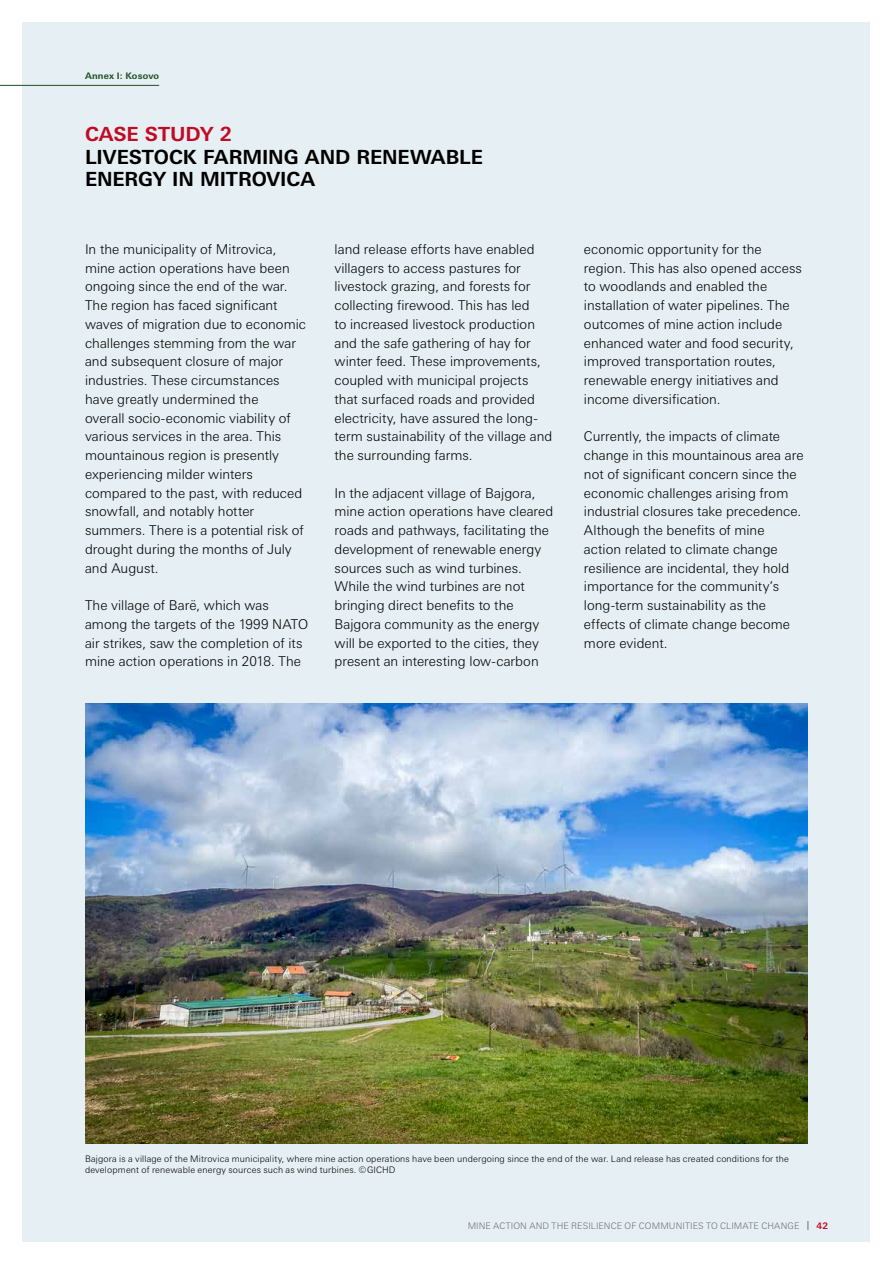
<style>
.page{position:relative;width:893px;height:1263px;background:#fff}
.page>*{position:absolute;margin:0;border:0;box-sizing:border-box;transform-origin:0 0}
.Subtitle_UNIV_Bold_13pts_black{font:700 19.5px/22.5px "Linotype Univers Basic";letter-spacing:-.005em;color:#000}
.Body_unjustified{font:300 13.5px/18.8px "Linotype Univers Basic";color:#000}
.Captions_UNV_Light_6pts_black{font:300 9px/10.8px "Linotype Univers Basic";letter-spacing:.015em;color:#000}
.t1{font:300 9px "Linotype Univers Basic";letter-spacing:.01em;color:#706f6f}
.Header_UNIV_6pts_Bold_green{font:700 9px "Linotype Univers Basic";letter-spacing:.015em;color:#1f4e24}
.t2{font:700 9px "Linotype Univers Basic";color:#c10b25}
.s1{color:#c10b25}
</style>
<div class="page">
<div style="left:23px;top:23px;width:847px;height:1219px;background:#e6f0f4"></div>
<img style="left:85px;top:704px;width:723px;height:440px">
<hr style="left:0;top:85px;width:159px;height:1px;background:#1f4e24">
<p class="Header_UNIV_6pts_Bold_green" style="left:85px;top:70px;width:76px">Annex I: Kosovo</p>
<p class="Subtitle_UNIV_Bold_13pts_black" style="left:85px;top:123px;width:399px"><span class="s1">CASE STUDY 2<br></span>LIVESTOCK FARMING AND RENEWABLE<br>ENERGY IN MITROVICA</p>
<p class="Body_unjustified" style="left:85px;top:240px;width:222px">In the municipality of Mitrovica, mine action operations have been ongoing since the end of the war.<br>The region has faced significant waves of migration due to economic challenges stemming from the war and subsequent closure of major industries. These circumstances have greatly undermined the<br>overall socio-economic viability of various services in the area. This mountainous region is presently experiencing milder winters compared to the past, with reduced snowfall, and notably hotter summers. There is a potential risk of drought during the months of July and August.</p>
<p class="Body_unjustified" style="left:85px;top:596px;width:225px">The village of Barë, which was among the targets of the 1999 NATO air strikes, saw the completion of its mine action operations in 2018. The</p>
<p class="Body_unjustified" style="left:334px;top:240px;width:219px">land release efforts have enabled villagers to access pastures for livestock grazing, and forests for collecting firewood. This has led<br>to increased livestock production and the safe gathering of hay for winter feed. These improvements, coupled with municipal projects that surfaced roads and provided electricity, have assured the long&shy;term sustainability of the village and the surrounding farms.</p>
<p class="Body_unjustified" style="left:334px;top:483px;width:220px">In the adjacent village of Bajgora, mine action operations have cleared roads and pathways, facilitating the development of renewable energy sources such as wind turbines.<br>While the wind turbines are not bringing direct benefits to the Bajgora community as the energy will be exported to the cities, they present an interesting low-carbon</p>
<p class="Body_unjustified" style="left:584px;top:240px;width:220px">economic opportunity for the region. This has also opened access to woodlands and enabled the installation of water pipelines. The outcomes of mine action include enhanced water and food security, improved transportation routes, renewable energy initiatives and income diversification.</p>
<p class="Body_unjustified" style="left:584px;top:427px;width:221px">Currently, the impacts of climate change in this mountainous area are not of significant concern since the economic challenges arising from industrial closures take precedence.<br>Although the benefits of mine action related to climate change resilience are incidental, they hold importance for the community’s long-term sustainability as the effects of climate change become more evident.</p>
<p class="Captions_UNV_Light_6pts_black" style="left:85px;top:1153px;width:705px">Bajgora is a village of the Mitrovica municipality, where mine action operations have been undergoing since the end of the war. Land release has created conditions for the development of renewable energy sources such as wind turbines. ©GICHD</p>
<p class="t1" style="left:468px;top:1220px;width:333px">MINE ACTION AND THE RESILIENCE OF COMMUNITIES TO CLIMATE CHANGE</p>
<p class="t2" style="left:816px;top:1220px;width:13px">42</p>
</div>
